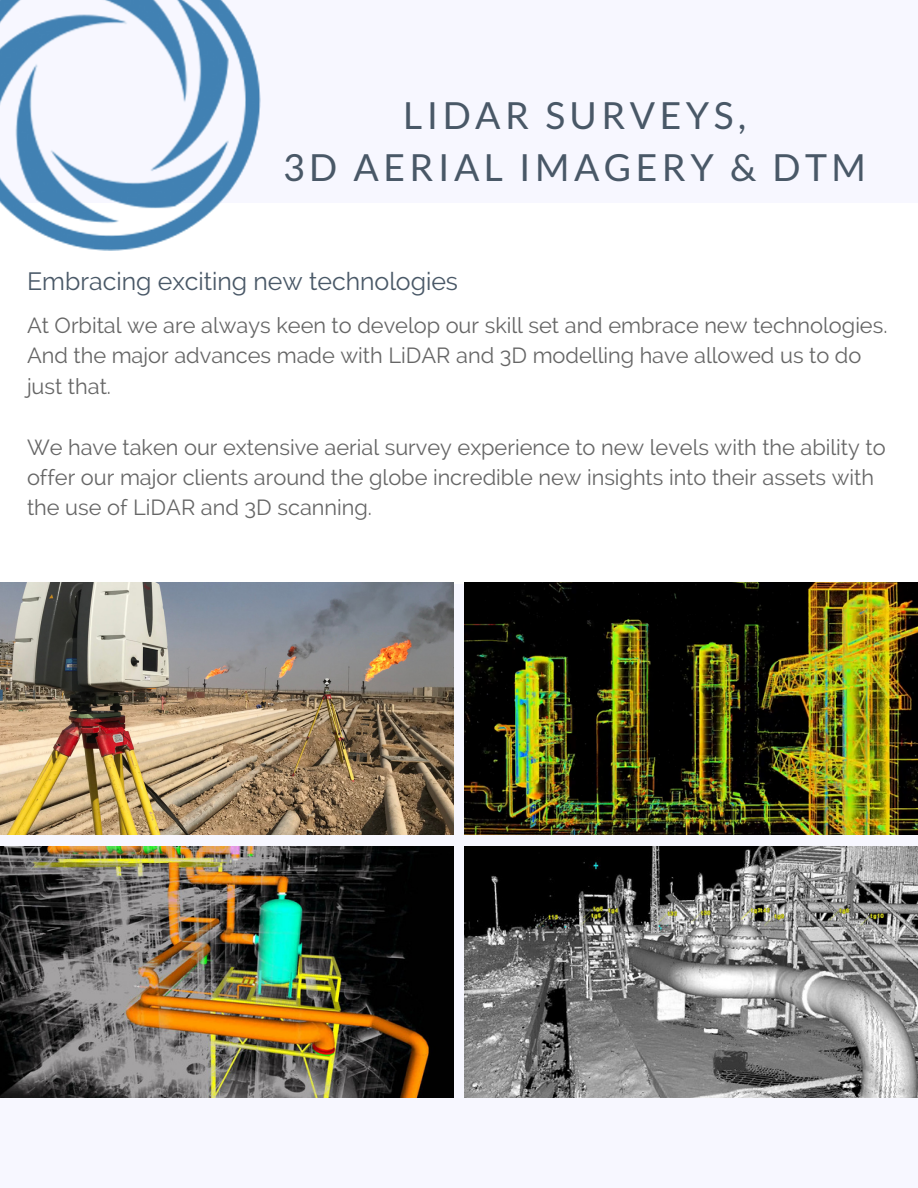
<style>
.page{position:relative;width:918px;height:1188px;background:#fff}
.page>*{position:absolute;margin:0;border:0;box-sizing:border-box;transform-origin:0 0}
.t1{font:37.35px/51.8px "Lato";letter-spacing:.12em;color:#495867;text-align:center}
.t2{font:24.9px "Raleway";color:#495867}
.t3{font:21.75px/30.3px "Raleway";color:#666}
</style>
<div class="page">
<div style="left:0;top:584px;width:918px;height:604px;background:#f7f7ff"></div>
<img style="left:0;top:583px;width:453px;height:252px">
<img style="left:465px;top:583px;width:453px;height:252px">
<img style="left:0;top:846px;width:453px;height:252px">
<img style="left:465px;top:846px;width:453px;height:252px">
<div style="left:0;top:0;width:918px;height:202px;background:#f7f7ff"></div>
<img style="left:0;top:0;width:261px;height:251px">
<h1 class="t1" style="left:283px;top:89px;width:584px">LIDAR SURVEYS,<br>3D AERIAL IMAGERY &amp; DTM</h1>
<p class="t2" style="left:27px;top:267px;width:433px">Embracing exciting new technologies</p>
<p class="t3" style="left:27px;top:310px;width:862px">At Orbital we are always keen to develop our skill set and embrace new technologies.<br>And the major advances made with LiDAR and 3D modelling have allowed us to do just that.</p>
<p class="t3" style="left:27px;top:432px;width:860px">We have taken our extensive aerial survey experience to new levels with the ability to offer our major clients around the globe incredible new insights into their assets with the use of LiDAR and 3D scanning.</p>
</div>
